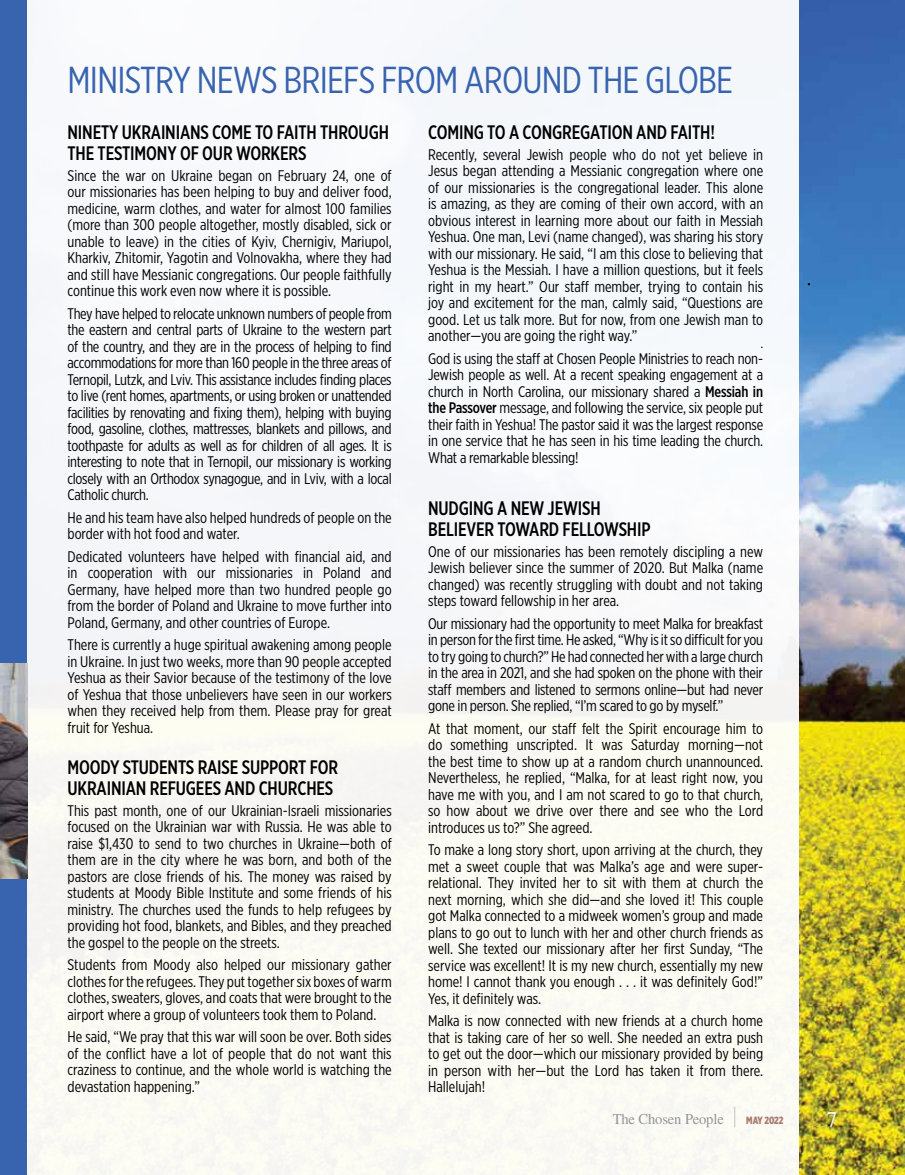
<style>
.page{position:relative;width:905px;height:1175px;background:#fff}
.page>*{position:absolute;margin:0;border:0;box-sizing:border-box;transform-origin:0 0}
.t1{font:37.5px "Gotham X Narrow";letter-spacing:-.02em;color:#3763af}
.t2{font:22.5px "STIX General";color:#fff}
.t3{font:500 19.5px/21px "Gotham X Narrow";letter-spacing:-.01em;color:#000}
.t4{font:15.3px/16.5px "Gotham X Narrow";color:#000;text-align:justify}
.t5{font:15px "STIX General";letter-spacing:-.01em;color:#939598}
.s1{font-weight:500}
.s2{font-size:30px}
.s3{font-family:"Gotham X Narrow";font-weight:900;font-size:10.5px;color:#ab7c6d}
.s4{font-weight:700;font-size:30px}
.s5{font-family:"Gotham X Narrow";font-weight:900;font-size:10.5px;color:#d1b786}
</style>
<div class="page">
<div style="left:0;top:0;width:28px;height:1174px;background:#3763af"></div>
<img style="left:798px;top:0;width:106px;height:1174px">
<div style="left:27px;top:0;width:771px;height:1174px;background:#f7f8f9"></div>
<img style="left:0;top:663px;width:27px;height:216px">
<h1 class="t1" style="left:68px;top:63px;width:667px">MINISTRY NEWS BRIEFS FROM AROUND THE GLOBE</h1>
<p class="t3" style="left:68px;top:122px;width:323px">NINETY UKRAINIANS COME TO FAITH THROUGH<br>THE TESTIMONY OF OUR WORKERS</p>
<p class="t4" style="left:68px;top:168px;width:326px">Since the war on Ukraine began on February 24, one of our missionaries has been helping to buy and deliver food, medicine, warm clothes, and water for almost 100 families (more than 300 people altogether, mostly disabled, sick or unable to leave) in the cities of Kyiv, Chernigiv, Mariupol, Kharkiv, Zhitomir, Yagotin and Volnovakha, where they had and still have Messianic congregations. Our people faithfully continue this work even now where it is possible.</p>
<p class="t4" style="left:68px;top:306px;width:326px">They have helped to relocate unknown numbers of people from the eastern and central parts of Ukraine to the western part of the country, and they are in the process of helping to find accommodations for more than 160 people in the three areas of Ternopil, Lutzk, and Lviv. This assistance includes finding places to live (rent homes, apartments, or using broken or unattended facilities by renovating and fixing them), helping with buying food, gasoline, clothes, mattresses, blankets and pillows, and toothpaste for adults as well as for children of all ages. It is interesting to note that in Ternopil, our missionary is working closely with an Orthodox synagogue, and in Lviv, with a local Catholic church.</p>
<p class="t4" style="left:68px;top:510px;width:326px">He and his team have also helped hundreds of people on the border with hot food and water.</p>
<p class="t4" style="left:68px;top:549px;width:326px">Dedicated volunteers have helped with financial aid, and in cooperation with our missionaries in Poland and Germany, have helped more than two hundred people go from the border of Poland and Ukraine to move further into Poland, Germany, and other countries of Europe.</p>
<p class="t4" style="left:68px;top:637px;width:326px">There is currently a huge spiritual awakening among people in Ukraine. In just two weeks, more than 90 people accepted Yeshua as their Savior because of the testimony of the love of Yeshua that those unbelievers have seen in our workers when they received help from them. Please pray for great fruit for Yeshua.</p>
<p class="t3" style="left:68px;top:757px;width:272px">MOODY STUDENTS RAISE SUPPORT FOR<br>UKRAINIAN REFUGEES AND CHURCHES</p>
<p class="t4" style="left:68px;top:802px;width:326px">This past month, one of our Ukrainian-Israeli missionaries focused on the Ukrainian war with Russia. He was able to raise $1,430 to send to two churches in Ukraine—both of them are in the city where he was born, and both of the pastors are close friends of his. The money was raised by students at Moody Bible Institute and some friends of his ministry. The churches used the funds to help refugees by providing hot food, blankets, and Bibles, and they preached the gospel to the people on the streets.</p>
<p class="t4" style="left:68px;top:957px;width:326px">Students from Moody also helped our missionary gather clothes for the refugees. They put together six boxes of warm clothes, sweaters, gloves, and coats that were brought to the airport where a group of volunteers took them to Poland.</p>
<p class="t4" style="left:68px;top:1029px;width:326px">He said, “We pray that this war will soon be over. Both sides of the conflict have a lot of people that do not want this craziness to continue, and the whole world is watching the devastation happening.”</p>
<p class="t3" style="left:428px;top:122px;width:288px">COMING TO A CONGREGATION AND FAITH!</p>
<p class="t4" style="left:428px;top:147px;width:336px">Recently, several Jewish people who do not yet believe in Jesus began attending a Messianic congregation where one of our missionaries is the congregational leader. This alone is amazing, as they are coming of their own accord, with an obvious interest in learning more about our faith in Messiah Yeshua. One man, Levi (name changed), was sharing his story with our missionary. He said, “I am this close to believing that Yeshua is the Messiah. I have a million questions, but it feels right in my heart.” Our staff member, trying to contain his joy and excitement for the man, calmly said, “Questions are good. Let us talk more. But for now, from one Jewish man to another—you are going the right way.”</p>
<p class="t4" style="left:428px;top:351px;width:336px">God is using the staff at Chosen People Ministries to reach non-Jewish people as well. At a recent speaking engagement at a church in North Carolina, our missionary shared a <span class="s1">Messiah in the Passover</span> message, and following the service, six people put their faith in Yeshua! The pastor said it was the largest response in one service that he has seen in his time leading the church.<br>What a remarkable blessing!</p>
<p class="t3" style="left:428px;top:498px;width:224px">NUDGING A NEW JEWISH<br>BELIEVER TOWARD FELLOWSHIP</p>
<p class="t4" style="left:428px;top:544px;width:336px">One of our missionaries has been remotely discipling a new Jewish believer since the summer of 2020. But Malka (name changed) was recently struggling with doubt and not taking steps toward fellowship in her area.</p>
<p class="t4" style="left:428px;top:616px;width:336px">Our missionary had the opportunity to meet Malka for breakfast in person for the first time. He asked, “Why is it so difficult for you to try going to church?” He had connected her with a large church in the area in 2021, and she had spoken on the phone with their staff members and listened to sermons online—but had never gone in person. She replied, “I’m scared to go by myself.”</p>
<p class="t4" style="left:428px;top:721px;width:336px">At that moment, our staff felt the Spirit encourage him to do something unscripted. It was Saturday morning—not the best time to show up at a random church unannounced.<br>Nevertheless, he replied, “Malka, for at least right now, you have me with you, and I am not scared to go to that church, so how about we drive over there and see who the Lord introduces us to?” She agreed.</p>
<p class="t4" style="left:428px;top:842px;width:336px">To make a long story short, upon arriving at the church, they met a sweet couple that was Malka’s age and were super&shy;relational. They invited her to sit with them at church the next morning, which she did—and she loved it! This couple got Malka connected to a midweek women’s group and made plans to go out to lunch with her and other church friends as well. She texted our missionary after her first Sunday, “The service was excellent! It is my new church, essentially my new home! I cannot thank you enough . . . it was definitely God!” Yes, it definitely was.</p>
<p class="t4" style="left:428px;top:1013px;width:336px">Malka is now connected with new friends at a church home that is taking care of her so well. She needed an extra push to get out the door—which our missionary provided by being in person with her—but the Lord has taken it from there.<br>Hallelujah!</p>
<p class="t5" style="left:612px;top:1113px;width:172px">The Chosen People <span class="s2">|</span> <span class="s3">MAY 2022</span></p>
<h2 class="t2" style="left:826px;top:1111px;width:12px">7</h2>
<p class="t5" style="left:620px;top:1115px;width:172px">The Chosen People <span class="s4">|</span> <span class="s5">MAY 2022</span></p>
</div>
